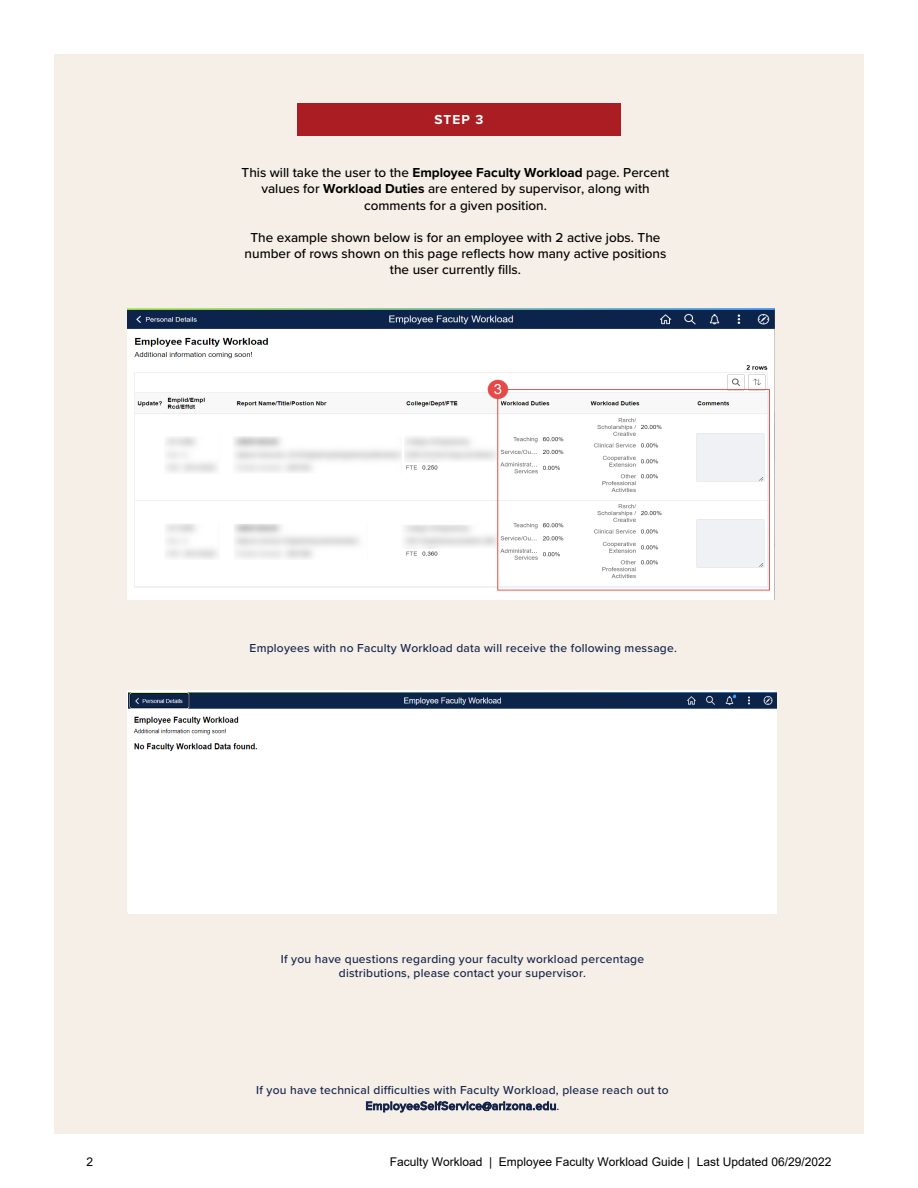
<style>
.page{position:relative;width:918px;height:1188px;background:#fff}
.page>*{position:absolute;margin:0;border:0;box-sizing:border-box;transform-origin:0 0}
.t1{font:500 13.5px/16.2px "Proxima Nova";color:#000;text-align:center}
.t2{font:700 13.5px "Proxima Nova";color:#fff}
.t3{font:500 12px/16.2px "Proxima Nova";letter-spacing:.02em;color:#132349;text-align:center}
.t4{font:12px "Arial";color:#000}
.s1{font-weight:700}
</style>
<div class="page">
<div style="left:54px;top:54px;width:810px;height:1080px;background:#f6efe7"></div>
<div style="left:297px;top:103px;width:324px;height:32px;background:#aa1e23"></div>
<img style="left:128px;top:692px;width:648px;height:221px">
<img style="left:127px;top:309px;width:648px;height:291px">
<p class="t2" style="left:435px;top:112px;width:50px">STEP 3</p>
<p class="t1" style="left:242px;top:164px;width:429px">This will take the user to the <span class="s1">Employee Faculty Workload</span> page. Percent values for <span class="s1">Workload Duties</span> are entered by supervisor, along with comments for a given position.</p>
<p class="t1" style="left:245px;top:229px;width:423px">The example shown below is for an employee with 2 active jobs. The number of rows shown on this page reflects how many active positions the user currently fills.</p>
<p class="t3" style="left:250px;top:639px;width:429px">Employees with no Faculty Workload data will receive the following message.</p>
<p class="t3" style="left:281px;top:951px;width:365px;line-height:14.4px">If you have questions regarding your faculty workload percentage distributions, please contact your supervisor.</p>
<p class="t3" style="left:256px;top:1081px;width:414px">If you have technical difficulties with Faculty Workload, please reach out to<br>EmployeeSelfService@arizona.edu.</p>
<p class="t4" style="left:86px;top:1154px;width:8px">2</p>
<p class="t4" style="left:390px;top:1154px;width:443px">Faculty Workload | Employee Faculty Workload Guide | Last Updated 06/29/2022</p>
</div>
